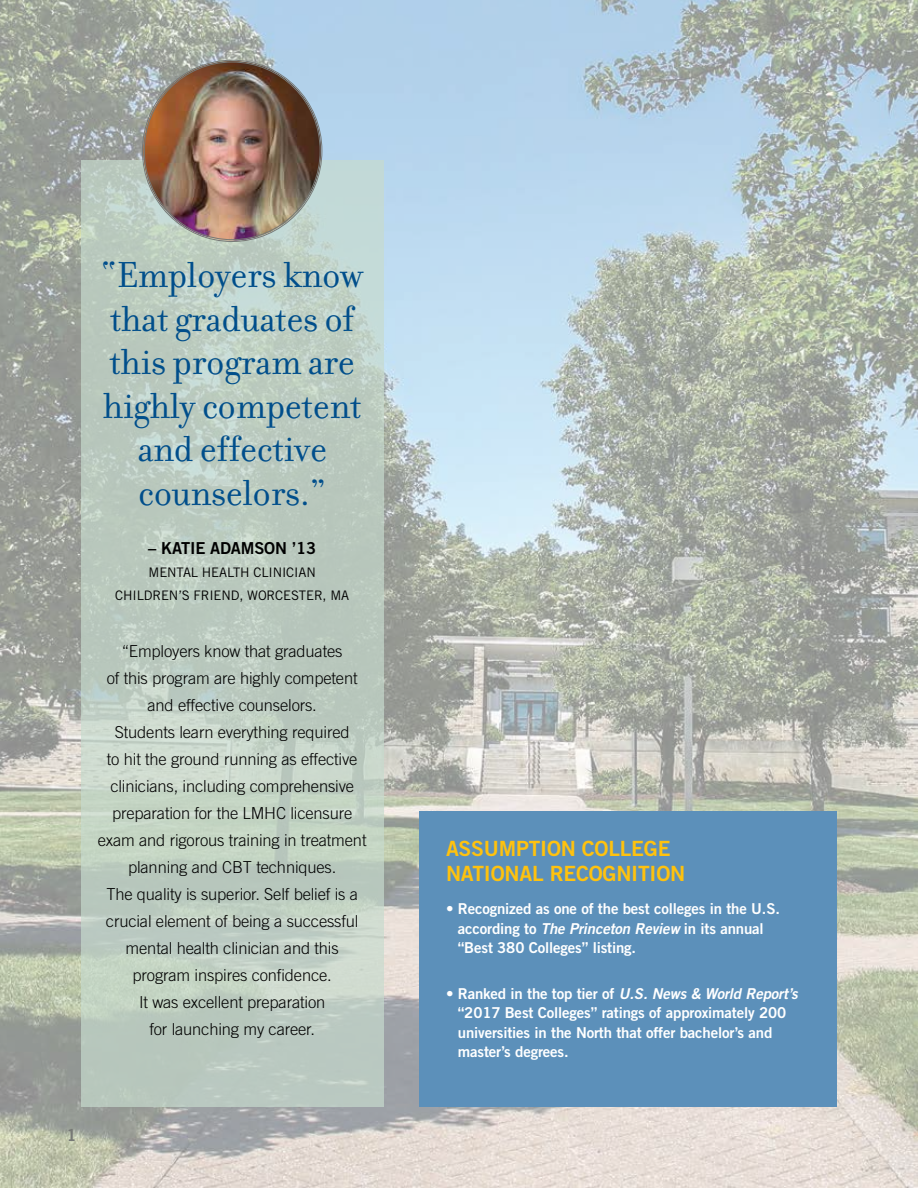
<style>
.page{position:relative;width:918px;height:1188px;background:#fff}
.page>*{position:absolute;margin:0;border:0;box-sizing:border-box;transform-origin:0 0}
.t1{font:39px/43.5px "Filosofia";letter-spacing:-.01em;color:#004e8b;text-align:center}
.t2{font:21px/25.5px "Trade Gothic Bold Two";letter-spacing:-.01em;color:#ffc20e}
.t3{font:300 16.5px/27px "Trade Gothic";letter-spacing:-.01em;color:#000;text-align:center}
.t4{font:16.5px "Trade Gothic Bold Two";letter-spacing:-.01em;color:#000}
.t5{font:16.5px "Trade Gothic Bold Two";color:#777976}
.t6{font:15px/19.5px "Trade Gothic Bold Two";letter-spacing:-.01em;color:#fff}
.t7{font:13.2px/23.2px "Trade Gothic";letter-spacing:-.01em;color:#000;text-align:center}
.s1{font-style:italic}
</style>
<div class="page">
<img style="left:0;top:0;width:918px;height:1188px">
<div style="left:420px;top:811px;width:417px;height:296px;background:#5c90ba"></div>
<svg style="left:81px;top:161px;width:302px;height:946px;fill:#bbcac0"></svg>
<img style="left:143px;top:61px;width:178px;height:180px">
<h1 class="t1" style="left:101px;top:254px;width:264px">“Employers know that graduates of this program are highly competent and effective counselors.”</h1>
<p class="t4" style="left:148px;top:538px;width:169px">– KATIE ADAMSON ’13</p>
<p class="t7" style="left:115px;top:560px;width:235px">MENTAL HEALTH CLINICIAN<br>CHILDREN’S FRIEND, WORCESTER, MA</p>
<p class="t3" style="left:98px;top:638px;width:270px">“Employers know that graduates<br>of this program are highly competent and effective counselors.<br>Students learn everything required<br>to hit the ground running as effective clinicians, including comprehensive preparation for the LMHC licensure exam and rigorous training in treatment planning and CBT techniques.<br>The quality is superior. Self belief is a crucial element of being a successful mental health clinician and this program inspires confidence.<br>It was excellent preparation<br>for launching my career.</p>
<p class="t5" style="left:66px;top:1125px;width:12px">1</p>
<p class="t2" style="left:446px;top:835px;width:241px">ASSUMPTION COLLEGE<br>NATIONAL RECOGNITION</p>
<p class="t6" style="left:458px;top:899px;width:324px;text-indent:-12px">• Recognized as one of the best colleges in the U.S. according to <span class="s1">The Princeton Review</span> in its annual “Best 380 Colleges” listing.</p>
<p class="t6" style="left:458px;top:984px;width:345px;text-indent:-12px">• R a n ke d i n t h e to p t i e r of <span class="s1">U.S.News&amp; World Report’s </span>“2017 Best Colleges” ratings of approximately 200 universities in the North that offer bachelor’s and master’s degrees.</p>
</div>
